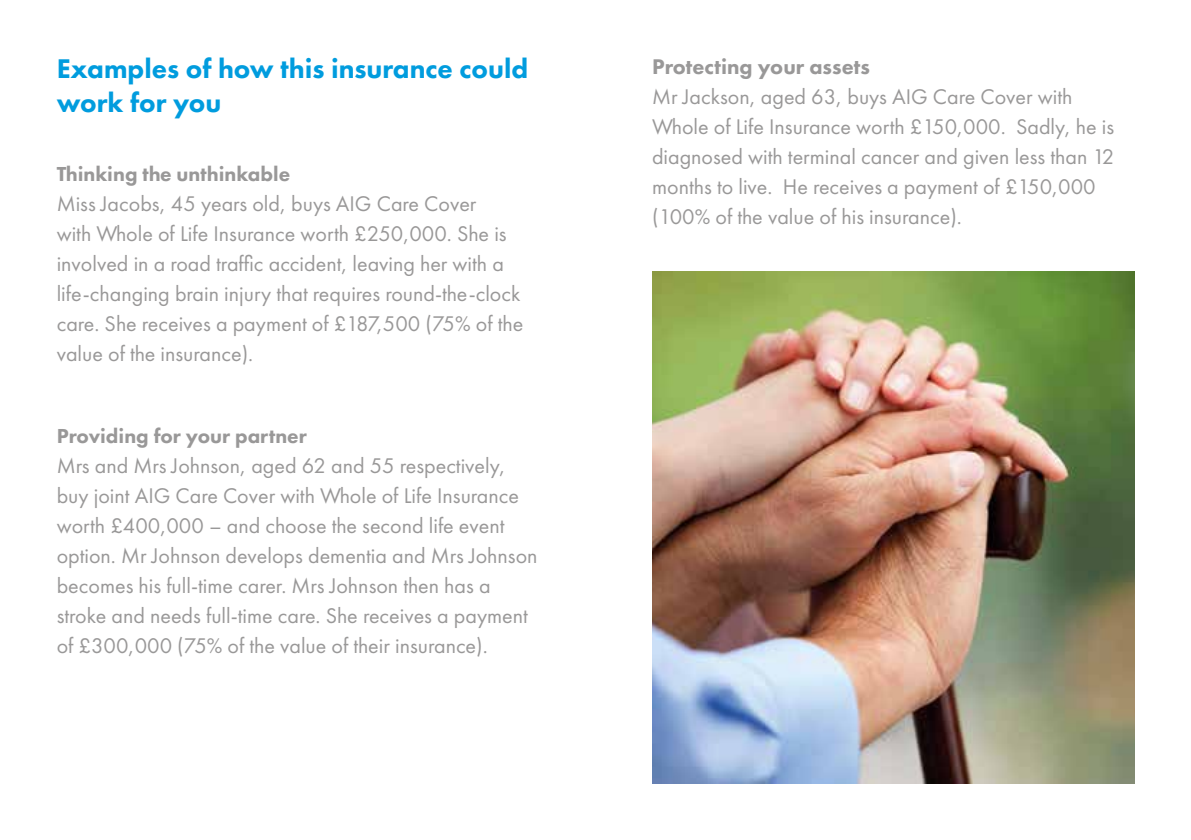
<style>
.page{position:relative;width:1191px;height:840px;background:#fff}
.page>*{position:absolute;margin:0;border:0;box-sizing:border-box;transform-origin:0 0}
.t1{font:800 28px/33.6px "Futura PT";color:#009cde}
.t2{font:22px/30px "Futura PT";color:#999898}
.t3{font:800 22px "Futura PT";color:#999898}
.t4{font:800 21px "Futura PT";color:#999898}
</style>
<div class="page">
<img style="left:652px;top:271px;width:482px;height:511px">
<p class="t1" style="left:57px;top:51px;width:473px">Examples of how this insurance could work for you</p>
<p class="t4" style="left:57px;top:161px;width:235px">Thinking the unthinkable</p>
<p class="t2" style="left:57px;top:188px;width:468px">Miss Jacobs, 45 years old, buys AIG Care Cover<br>with Whole of Life Insurance worth £250,000. She is involved in a road traffic accident, leaving her with a life-changing brain injury that requires round-the-clock care. She receives a payment of £187,500 (75% of the value of the insurance).</p>
<p class="t4" style="left:57px;top:423px;width:252px">Providing for your partner</p>
<p class="t2" style="left:57px;top:450px;width:482px">Mrs and Mrs Johnson, aged 62 and 55 respectively, buy joint AIG Care Cover with Whole of Life Insurance worth £400,000 – and choose the second life event option. Mr Johnson develops dementia and Mrs Johnson becomes his full-time carer. Mrs Johnson then has a stroke and needs full-time care. She receives a payment of £300,000 (75% of the value of their insurance).</p>
<p class="t3" style="left:652px;top:52px;width:219px">Protecting your assets</p>
<p class="t2" style="left:652px;top:81px;width:463px">Mr Jackson, aged 63, buys AIG Care Cover with Whole of Life Insurance worth £150,000. Sadly, he is diagnosed with terminal cancer and given less than 12 months to live. He receives a payment of £150,000 (100% of the value of his insurance).</p>
</div>
